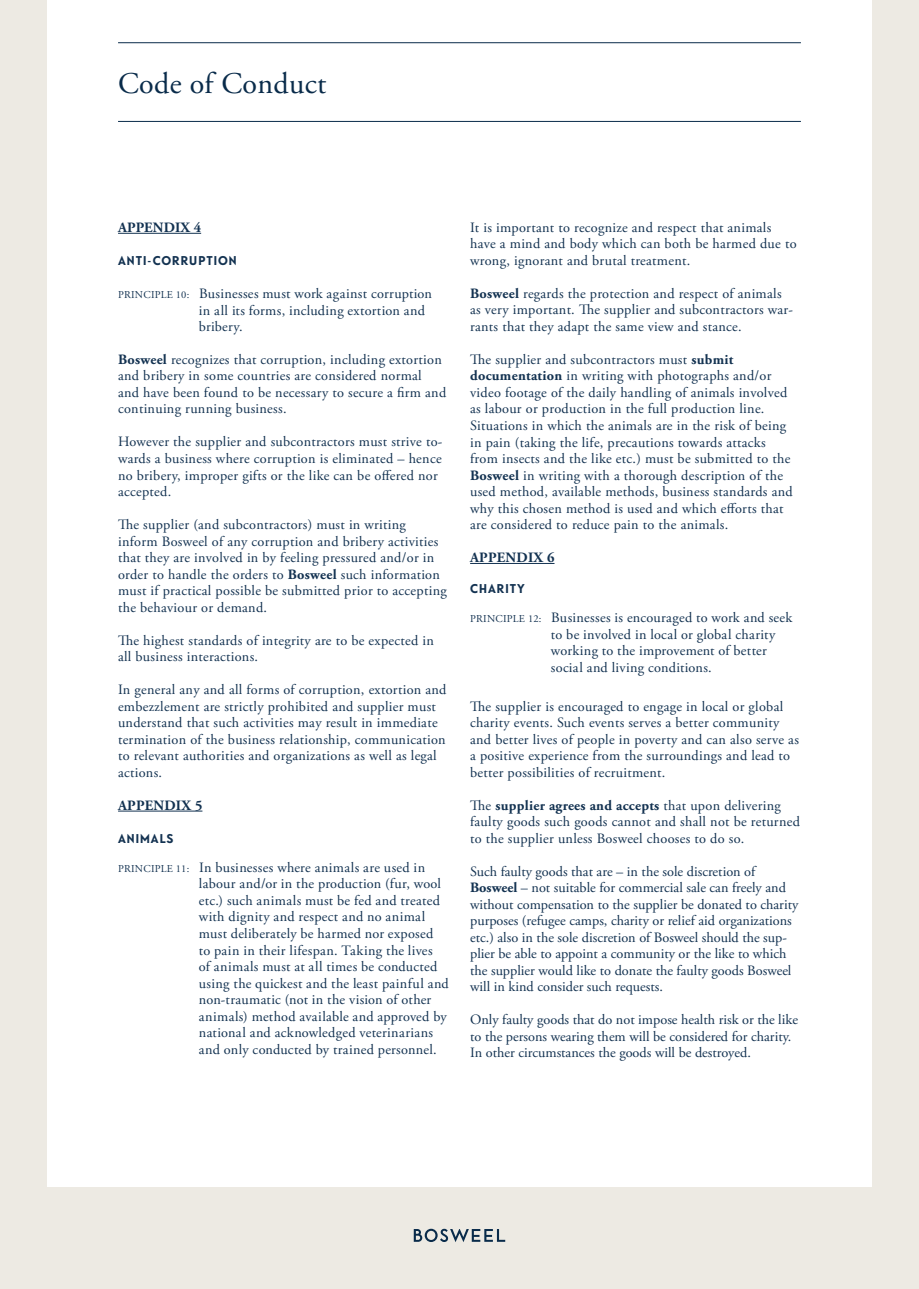
<style>
.page{position:relative;width:919px;height:1289px;background:#fff}
.page>*{position:absolute;margin:0;border:0;box-sizing:border-box;transform-origin:0 0}
.t1{font:30px "Adobe Garamond Pro";letter-spacing:.01em;color:#092b4a}
.t2{font:14.25px/16.5px "Adobe Garamond Pro";letter-spacing:.02em;color:#133251}
.t3{font:14.25px/16.5px "Adobe Garamond Pro";color:#133251}
.t4{font:700 14.25px "Adobe Garamond Pro";letter-spacing:.02em;color:#133251}
.t5{font:700 12.75px "Telefon";letter-spacing:.075em;color:#133251}
.s1{font-size:10.5px}
.s2{font-weight:700}
</style>
<div class="page">
<div style="left:13px;top:1187px;width:905px;height:101px;background:#edeae3"></div>
<div style="left:0;top:0;width:47px;height:1288px;background:#edeae3"></div>
<div style="left:872px;top:0;width:46px;height:1276px;background:#edeae3"></div>
<hr style="left:118px;top:121px;width:682px;height:1px;background:#092b4a">
<hr style="left:118px;top:42px;width:682px;height:1px;background:#092b4a">
<svg style="left:414px;top:1228px;width:91px;height:14px"></svg>
<hr style="left:118px;top:233px;width:83px;height:1px;background:#133251">
<hr style="left:118px;top:810px;width:84px;height:1px;background:#133251">
<hr style="left:470px;top:563px;width:84px;height:1px;background:#133251">
<h1 class="t1" style="left:118px;top:65px;width:210px">Code of Conduct</h1>
<p class="t4" style="left:118px;top:219px;width:85px">APPENDIX 4</p>
<p class="t5" style="left:118px;top:252px;width:120px">ANTI-CORRUPTION</p>
<p class="t2" style="left:199px;top:286px;width:235px;text-indent:-81px"><span class="s1">PRINCIPLE 10:</span> Businesses must work against corruption in all its forms, including extortion and bribery.</p>
<p class="t2" style="left:118px;top:351px;width:329px"><span class="s2">Bosweel</span> recognizes that corruption, including extortion and bribery in some countries are considered normal and have been found to be necessary to secure a firm and continuing running business.</p>
<p class="t2" style="left:118px;top:434px;width:326px">However the supplier and subcontractors must strive to&shy;wards a business where corruption is eliminated – hence no bribery, improper gifts or the like can be offered nor accepted.</p>
<p class="t2" style="left:118px;top:517px;width:330px">The supplier (and subcontractors) must in writing inform Bosweel of any corruption and bribery activities that they are involved in by feeling pressured and/or in order to handle the orders to <span class="s2">Bosweel</span> such information must if practical possible be submitted prior to accepting the behaviour or demand.</p>
<p class="t2" style="left:118px;top:632px;width:317px">The highest standards of integrity are to be expected in all business interactions.</p>
<p class="t2" style="left:118px;top:682px;width:330px">In general any and all forms of corruption, extortion and embezzlement are strictly prohibited and supplier must understand that such activities may result in immediate termination of the business relationship, communication to relevant authorities and organizations as well as legal actions.</p>
<p class="t4" style="left:118px;top:796px;width:86px">APPENDIX 5</p>
<p class="t5" style="left:118px;top:830px;width:57px">ANIMALS</p>
<p class="t2" style="left:199px;top:859px;width:251px;text-indent:-81px"><span class="s1">PRINCIPLE 11:</span> In businesses where animals are used in labour and/or in the production (fur, wool etc.) such animals must be fed and treated with dignity and respect and no animal must deliberately be harmed nor exposed<br>to pain in their lifespan. Taking the lives<br>of animals must at all times be conducted using the quickest and the least painful and non-traumatic (not in the vision of other animals) method available and approved by national and acknowledged veterinarians and only conducted by trained personnel.</p>
<p class="t2" style="left:470px;top:219px;width:328px">It is important to recognize and respect that animals have a mind and body which can both be harmed due to wrong, ignorant and brutal treatment.</p>
<p class="t2" style="left:470px;top:286px;width:324px"><span class="s2">Bosweel</span> regards the protection and respect of animals as very important. The supplier and subcontractors war&shy;rants that they adapt the same view and stance.</p>
<p class="t2" style="left:470px;top:352px;width:324px">The supplier and subcontractors must <span class="s2">submit documentation</span> in writing with photographs and/or video footage of the daily handling of animals involved as labour or production in the full production line.<br>Situations in which the animals are in the risk of being in pain (taking the life, precautions towards attacks from insects and the like etc.) must be submitted to the <span class="s2">Bosweel</span> in writing with a thorough description of the used method, available methods, business standards and why this chosen method is used and which efforts that are considered to reduce pain to the animals.</p>
<p class="t4" style="left:470px;top:549px;width:86px">APPENDIX 6</p>
<p class="t5" style="left:470px;top:580px;width:56px">CHARITY</p>
<p class="t2" style="left:551px;top:610px;width:243px;text-indent:-81px"><span class="s1">PRINCIPLE 12:</span> Businesses is encouraged to work and seek to be involved in local or global charity working to the improvement of better social and living conditions.</p>
<p class="t2" style="left:470px;top:698px;width:330px">The supplier is encouraged to engage in local or global charity events. Such events serves a better community and better lives of people in poverty and can also serve as a positive experience from the surroundings and lead to better possibilities of recruitment.</p>
<p class="t2" style="left:470px;top:797px;width:331px">The <span class="s2">supplier agrees and accepts</span> that upon delivering faulty goods such goods cannot and shall not be returned to the supplier unless Bosweel chooses to do so.</p>
<p class="t3" style="left:470px;top:863px;width:329px">Such faulty goods that are – in the sole discretion of <span class="s2">Bosweel</span> – not suitable for commercial sale can freely and without compensation to the supplier be donated to charity purposes (refugee camps, charity or relief aid organizations etc.) also in the sole discretion of Bosweel should the sup&shy;plier be able to appoint a community or the like to which the supplier would like to donate the faulty goods Bosweel will in kind consider such requests.</p>
<p class="t3" style="left:470px;top:1012px;width:329px">Only faulty goods that do not impose health risk or the like to the persons wearing them will be considered for charity.<br>In other circumstances the goods will be destroyed.</p>
</div>
